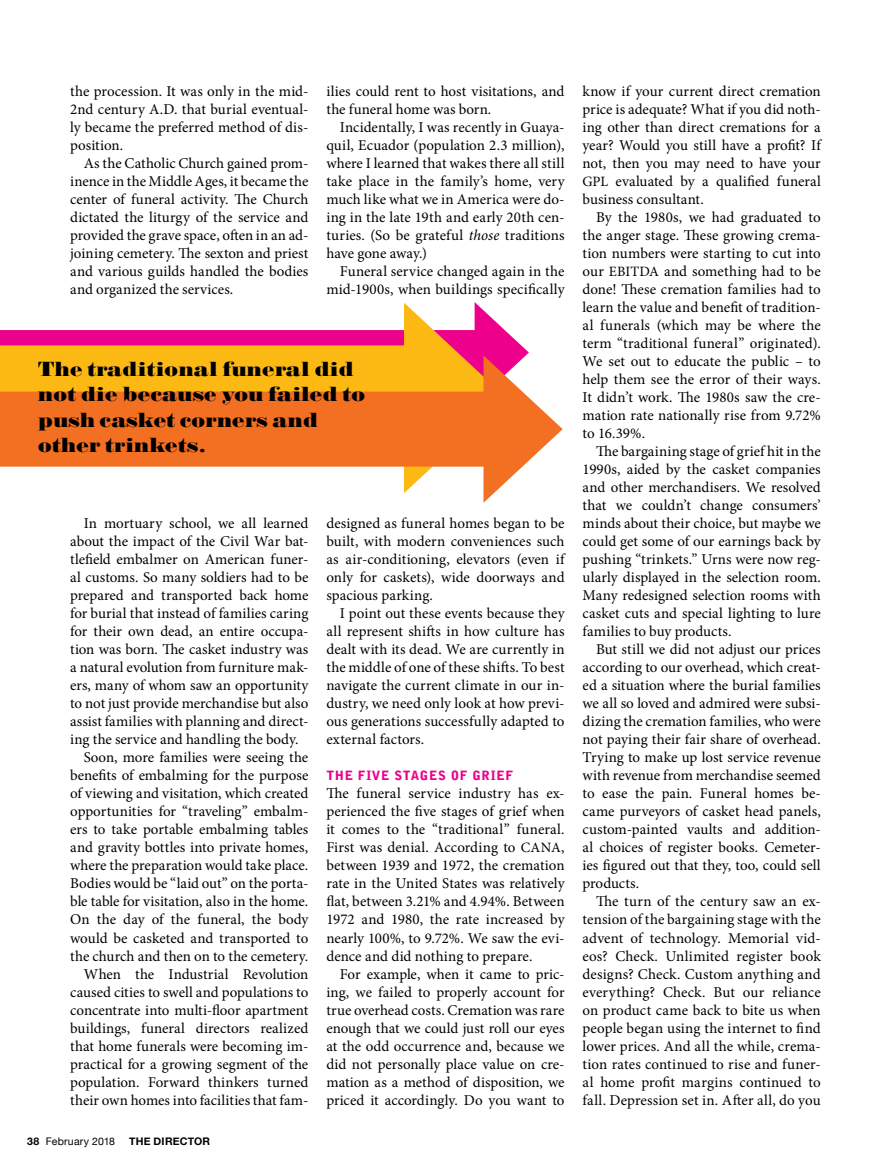
<style>
.page{position:relative;width:891px;height:1175px;background:#fff}
.page>*{position:absolute;margin:0;border:0;box-sizing:border-box;transform-origin:0 0}
.t1{font:19.5px/25.5px "Falstaff MT Std";letter-spacing:-.01em;color:#000}
.t2{font:15px/18px "Minion Pro";color:#000;text-align:justify}
.t3{font:900 12.75px "Bell Gothic Std";letter-spacing:.05em;color:#ec008c}
.t4{font:10.5px "Helvetica Neue";letter-spacing:.02em;color:#000}
.t5{font:700 10.5px "Helvetica Neue";letter-spacing:.02em;color:#000}
.s1{font-style:italic}
.s2{font-family:"Helvetica Neue LT Std";font-weight:700}
.s3{font-size:14.25px}
</style>
<div class="page">
<div style="left:0;top:330px;width:491px;height:45px;background:#ec008c"></div>
<div style="left:0;top:345px;width:425px;height:105px;background:#fdb913"></div>
<div style="left:0;top:391px;width:503px;height:75px;background:#f36f21"></div>
<svg style="left:404px;top:302px;width:159px;height:201px"></svg>
<p class="t2" style="left:70px;top:82px;width:240px">the procession. It was only in the mid-2nd century A.D. that burial eventual&shy;ly became the preferred method of dis&shy;position.</p>
<p class="t2" style="left:70px;top:154px;width:240px;text-indent:14px">As the Catholic Church gained prom&shy;inence in the Middle Ages, it became the center of funeral activity. The Church dictated the liturgy of the service and provided the grave space, often in an ad&shy;joining cemetery. The sexton and priest and various guilds handled the bodies and organized the services.</p>
<p class="t2" style="left:326px;top:82px;width:240px">ilies could rent to host visitations, and the funeral home was born.</p>
<p class="t2" style="left:326px;top:118px;width:240px;text-indent:13px">Incidentally, I was recently in Guaya&shy;quil, Ecuador (population 2.3 million), where I learned that wakes there all still take place in the family’s home, very much like what we in America were do&shy;ing in the late 19th and early 20th cen&shy;turies. (So be grateful <span class="s1">those</span> traditions have gone away.)</p>
<p class="t2" style="left:326px;top:262px;width:240px;text-align:right">Funeral service changed again in the mid-1900s, when buildings specifically</p>
<h1 class="t1" style="left:38px;top:356px;width:329px">The traditional funeral did not die because you failed to push casket corners and other trinkets.</h1>
<p class="t2" style="left:84px;top:514px;width:226px">In mortuary school, we all learned</p>
<p class="t2" style="left:70px;top:532px;width:240px">about the impact of the Civil War bat-</p>
<p class="t2" style="left:70px;top:550px;width:240px">tlefield embalmer on American funer-</p>
<p class="t2" style="left:70px;top:568px;width:240px">al customs. So many soldiers had to be</p>
<p class="t2" style="left:70px;top:586px;width:240px">prepared and transported back home</p>
<p class="t2" style="left:70px;top:604px;width:240px">for burial that instead of families caring</p>
<p class="t2" style="left:70px;top:622px;width:240px">for their own dead, an entire occupa-</p>
<p class="t2" style="left:70px;top:640px;width:240px">tion was born. The casket industry was</p>
<p class="t2" style="left:70px;top:658px;width:240px">a natural evolution from furniture mak-</p>
<p class="t2" style="left:70px;top:676px;width:240px">ers, many of whom saw an opportunity</p>
<p class="t2" style="left:70px;top:694px;width:240px">to not just provide merchandise but also</p>
<p class="t2" style="left:70px;top:712px;width:240px">assist families with planning and direct-</p>
<p class="t2" style="left:70px;top:730px;width:230px">ing the service and handling the body.</p>
<p class="t2" style="left:84px;top:748px;width:226px">Soon, more families were seeing the</p>
<p class="t2" style="left:70px;top:766px;width:240px">benefits of embalming for the purpose</p>
<p class="t2" style="left:70px;top:784px;width:240px">of viewing and visitation, which created</p>
<p class="t2" style="left:70px;top:802px;width:240px">opportunities for “traveling” embalm-</p>
<p class="t2" style="left:70px;top:820px;width:240px">ers to take portable embalming tables</p>
<p class="t2" style="left:70px;top:838px;width:240px">and gravity bottles into private homes,</p>
<p class="t2" style="left:70px;top:856px;width:240px">where the preparation would take place.</p>
<p class="t2" style="left:70px;top:874px;width:240px">Bodies would be “laid out” on the porta-</p>
<p class="t2" style="left:70px;top:892px;width:240px">ble table for visitation, also in the home.</p>
<p class="t2" style="left:70px;top:910px;width:240px">On the day of the funeral, the body</p>
<p class="t2" style="left:70px;top:928px;width:240px">would be casketed and transported to</p>
<p class="t2" style="left:70px;top:946px;width:240px">the church and then on to the cemetery.</p>
<p class="t2" style="left:84px;top:964px;width:226px">When the Industrial Revolution</p>
<p class="t2" style="left:70px;top:982px;width:240px">caused cities to swell and populations to</p>
<p class="t2" style="left:70px;top:1000px;width:240px">concentrate into multi-floor apartment</p>
<p class="t2" style="left:70px;top:1018px;width:240px">buildings, funeral directors realized</p>
<p class="t2" style="left:70px;top:1036px;width:240px">that home funerals were becoming im-</p>
<p class="t2" style="left:70px;top:1054px;width:240px">practical for a growing segment of the</p>
<p class="t2" style="left:70px;top:1072px;width:240px">population. Forward thinkers turned</p>
<p class="t2" style="left:70px;top:1090px;width:240px">their own homes into facilities that fam-</p>
<p class="t4" style="left:27px;top:1133px;width:89px"><span class="s2">38</span> February 2018</p>
<p class="t5" style="left:129px;top:1133px;width:82px">THE DIRECTOR</p>
<p class="t2" style="left:326px;top:514px;width:240px">designed as funeral homes began to be built, with modern conveniences such as air-conditioning, elevators (even if only for caskets), wide doorways and spacious parking.</p>
<p class="t2" style="left:326px;top:604px;width:240px;text-indent:13px">I point out these events because they all represent shifts in how culture has dealt with its dead. We are currently in the middle of one of these shifts. To best navigate the current climate in our in&shy;dustry, we need only look at how previ&shy;ous generations successfully adapted to external factors.</p>
<p class="t3" style="left:326px;top:768px;width:188px">THE FIVE STAGES OF GRIEF</p>
<p class="t2" style="left:326px;top:784px;width:240px">The funeral service industry has ex&shy;perienced the five stages of grief when it comes to the “traditional” funeral.<br>First was denial. According to <span class="s3">CANA</span>, between 1939 and 1972, the cremation rate in the United States was relatively flat, between 3.21% and 4.94%. Between 1972 and 1980, the rate increased by nearly 100%, to 9.72%. We saw the evi&shy;dence and did nothing to prepare.</p>
<p class="t2" style="left:326px;top:964px;width:240px;text-indent:14px">For example, when it came to pric&shy;ing, we failed to properly account for true overhead costs. Cremation was rare enough that we could just roll our eyes at the odd occurrence and, because we did not personally place value on cre&shy;mation as a method of disposition, we priced it accordingly. Do you want to</p>
<p class="t2" style="left:583px;top:82px;width:240px">know if your current direct cremation price is adequate? What if you did noth&shy;ing other than direct cremations for a year? Would you still have a profit? If not, then you may need to have your <span class="s3">GPL</span> evaluated by a qualified funeral business consultant.</p>
<p class="t2" style="left:583px;top:208px;width:240px;text-indent:14px">By the 1980s, we had graduated to the anger stage. These growing crema&shy;tion numbers were starting to cut into our <span class="s3">EBITDA</span> and something had to be done! These cremation families had to learn the value and benefit of tradition&shy;al funerals (which may be where the term “traditional funeral” originated).<br>We set out to educate the public – to help them see the error of their ways.<br>It didn’t work. The 1980s saw the cre&shy;mation rate nationally rise from 9.72% to 16.39%.</p>
<p class="t2" style="left:583px;top:442px;width:240px;text-indent:14px">The bargaining stage of grief hit in the 1990s, aided by the casket companies and other merchandisers. We resolved that we couldn’t change consumers’ minds about their choice, but maybe we could get some of our earnings back by pushing “trinkets.” Urns were now reg&shy;ularly displayed in the selection room.<br>Many redesigned selection rooms with casket cuts and special lighting to lure families to buy products.</p>
<p class="t2" style="left:583px;top:640px;width:240px;text-indent:14px">But still we did not adjust our prices according to our overhead, which creat&shy;ed a situation where the burial families we all so loved and admired were subsi&shy;dizing the cremation families, who were not paying their fair share of overhead.<br>Trying to make up lost service revenue with revenue from merchandise seemed to ease the pain. Funeral homes be&shy;came purveyors of casket head panels, custom-painted vaults and addition&shy;al choices of register books. Cemeter&shy;ies figured out that they, too, could sell products.</p>
<p class="t2" style="left:583px;top:892px;width:240px;text-indent:14px">The turn of the century saw an ex&shy;tension of the bargaining stage with the advent of technology. Memorial vid&shy;eos? Check. Unlimited register book designs? Check. Custom anything and everything? Check. But our reliance on product came back to bite us when people began using the internet to find lower prices. And all the while, crema&shy;tion rates continued to rise and funer&shy;al home profit margins continued to fall. Depression set in. After all, do you</p>
</div>
